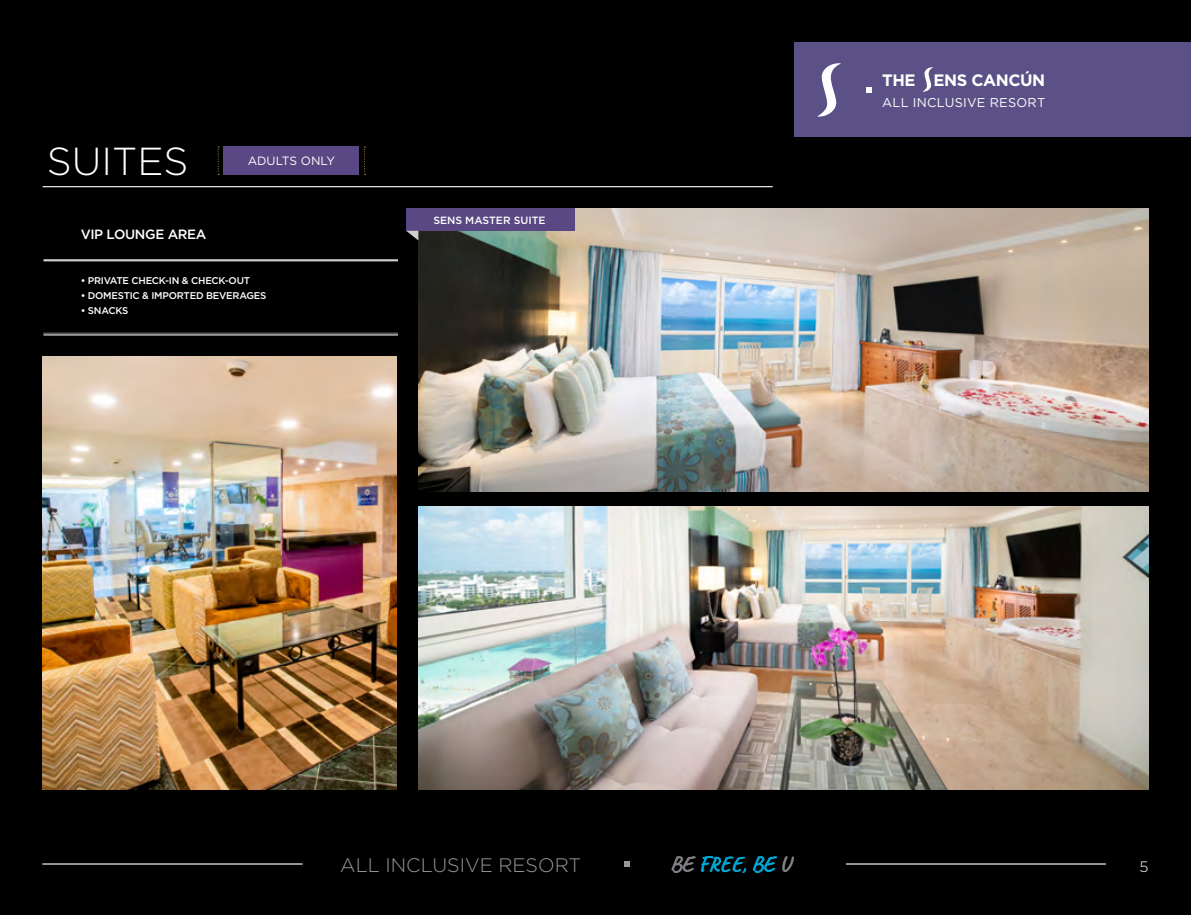
<style>
.page{position:relative;width:1191px;height:915px;background:#fff}
.page>*{position:absolute;margin:0;border:0;box-sizing:border-box;transform-origin:0 0}
.t1{font:300 39px "Gotham";color:#fff}
.t2{font:700 21.75px "Caveat";color:#00a7d4}
.t3{font:300 19.5px "Gotham";color:#98989c}
.t4{font:700 16.5px "Gotham";letter-spacing:-.025em;color:#fff}
.t5{font:300 15px "Gotham";color:#fff}
.t6{font:500 13.35px "Gotham";letter-spacing:-.025em;color:#fff}
.t7{font:12.75px "Gotham";letter-spacing:.02em;color:#fff}
.t8{font:12px "Gotham";color:#fff}
.t9{font:500 10.5px "Gotham";color:#fff}
.t10{font:500 9.75px "Gotham";letter-spacing:-.025em;color:#fff}
.s1{color:#818084}
</style>
<div class="page">
<div style="left:0;top:0;width:1191px;height:914px;background:#000"></div>
<hr style="left:43px;top:186px;width:729px;height:1px;background:#fff">
<div style="left:794px;top:43px;width:397px;height:94px;background:#5c5186"></div>
<svg style="left:866px;top:87px;width:6px;height:6px"></svg>
<svg style="left:817px;top:63px;width:24px;height:54px"></svg>
<svg style="left:922px;top:67px;width:11px;height:25px"></svg>
<hr style="left:846px;top:863px;width:260px;height:1px;background:#98989c">
<hr style="left:43px;top:863px;width:259px;height:1px;background:#98989c">
<svg style="left:624px;top:861px;width:5px;height:5px"></svg>
<div style="left:223px;top:146px;width:136px;height:29px;background:#594883"></div>
<svg style="left:364px;top:146px;width:1px;height:29px"></svg>
<svg style="left:218px;top:146px;width:1px;height:29px"></svg>
<img style="left:418px;top:506px;width:730px;height:283px">
<img style="left:418px;top:208px;width:730px;height:283px">
<div style="left:406px;top:208px;width:168px;height:23px;background:#594883"></div>
<svg style="left:406px;top:231px;width:12px;height:9px"></svg>
<img style="left:43px;top:356px;width:354px;height:433px">
<hr style="left:44px;top:334px;width:354px;height:1px;background:#fff">
<hr style="left:44px;top:260px;width:354px;height:1px;background:#fff">
<hr style="left:44px;top:259px;width:354px;height:1px;background:#fff">
<hr style="left:44px;top:333px;width:354px;height:1px;background:#504f53">
<hr style="left:44px;top:332px;width:354px;height:1px;background:#504f53">
<h1 class="t1" style="left:47px;top:136px;width:143px">SUITES</h1>
<p class="t8" style="left:248px;top:153px;width:89px">ADULTS ONLY</p>
<h3 class="t6" style="left:81px;top:226px;width:127px">VIP LOUNGE AREA</h3>
<p class="t10" style="left:81px;top:274px;width:171px">• PRIVATE CHECK-IN &amp; CHECK-OUT</p>
<p class="t10" style="left:81px;top:289px;width:187px">• DOMESTIC &amp; IMPORTED BEVERAGES</p>
<p class="t10" style="left:81px;top:304px;width:49px">• SNACKS</p>
<p class="t9" style="left:433px;top:213px;width:114px">SENS MASTER SUITE</p>
<h3 class="t4" style="left:882px;top:69px;width:165px">THE ENS CANCÚN</h3>
<h3 class="t7" style="left:882px;top:94px;width:164px">ALL INCLUSIVE RESORT</h3>
<h2 class="t2" style="left:670px;top:849px;width:122px"><span class="s1">BE</span> FREE, BE <span class="s1">U</span></h2>
<h3 class="t3" style="left:340px;top:852px;width:242px">ALL INCLUSIVE RESORT</h3>
<h3 class="t5" style="left:1139px;top:856px;width:11px">5</h3>
</div>
